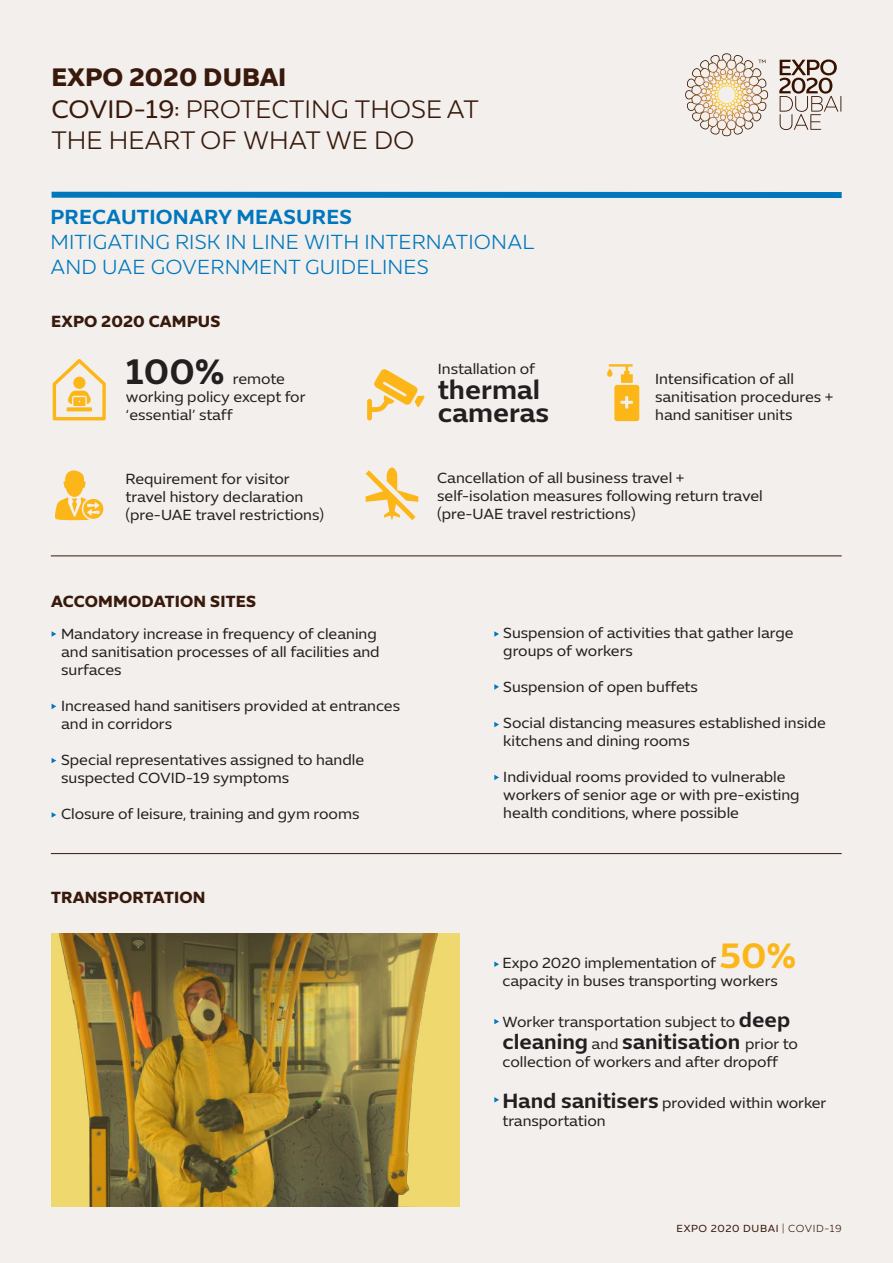
<style>
.page{position:relative;width:893px;height:1263px;background:#f2efec}
.page>*{position:absolute;margin:0;border:0;box-sizing:border-box;transform-origin:0 0}
.t1{font:600 36px "Expo Sans";color:#231f20}
.t2{font:600 36px "Expo Sans";color:#fcb618}
.t3{font:600 27px/22.5px "Expo Sans";color:#231f20}
.t4{font:300 25.8px/31px "Expo Sans";color:#38190b}
.t5{font:700 25.8px "Expo Sans";color:#38190b}
.t6{font:600 21px "Expo Sans";color:#231f20}
.t7{font:300 20.85px/25px "Expo Sans";letter-spacing:.01em;color:#0077bd}
.t8{font:600 20.85px "Expo Sans";letter-spacing:.01em;color:#0077bd}
.t9{font:700 16.5px "Expo Sans";letter-spacing:.01em;color:#38190b}
.t10{font:15px/18px "Expo Sans";color:#231f20}
.t11{font:10.5px "Expo Sans";letter-spacing:.06em;color:#38190b}
.s1{font-weight:400}
.s2{font-weight:600;font-size:21px}
.s3{font-weight:400;font-size:15px}
.s4{font-weight:300}
</style>
<div class="page">
<div style="left:52px;top:192px;width:790px;height:6px;background:#0077bd"></div>
<svg style="left:779px;top:59px;width:62px;height:71px"></svg>
<svg style="left:685px;top:53px;width:82px;height:83px"></svg>
<hr style="left:51px;top:556px;width:791px;height:1px;background:#38190b">
<hr style="left:51px;top:853px;width:791px;height:1px;background:#38190b">
<svg style="left:367px;top:369px;width:58px;height:51px"></svg>
<svg style="left:53px;top:359px;width:53px;height:61px"></svg>
<svg style="left:607px;top:364px;width:32px;height:57px"></svg>
<svg style="left:55px;top:470px;width:48px;height:50px"></svg>
<svg style="left:366px;top:467px;width:52px;height:53px"></svg>
<svg style="left:52px;top:631px;width:4px;height:6px"></svg>
<svg style="left:52px;top:704px;width:4px;height:5px"></svg>
<svg style="left:52px;top:758px;width:4px;height:5px"></svg>
<svg style="left:52px;top:812px;width:4px;height:6px"></svg>
<svg style="left:494px;top:631px;width:5px;height:6px"></svg>
<svg style="left:494px;top:684px;width:5px;height:5px"></svg>
<svg style="left:494px;top:722px;width:5px;height:5px"></svg>
<svg style="left:494px;top:775px;width:5px;height:5px"></svg>
<svg style="left:494px;top:961px;width:5px;height:6px"></svg>
<svg style="left:494px;top:1019px;width:5px;height:5px"></svg>
<svg style="left:494px;top:1097px;width:5px;height:5px"></svg>
<img style="left:51px;top:934px;width:409px;height:273px">
<h3 class="t5" style="left:51px;top:62px;width:237px">EXPO 2020 DUBAI</h3>
<h3 class="t4" style="left:51px;top:93px;width:429px"><span class="s1">COVID-19:</span> PROTECTING THOSE AT<br>THE HEART OF WHAT WE DO</h3>
<h3 class="t8" style="left:51px;top:204px;width:303px">PRECAUTIONARY MEASURES</h3>
<h3 class="t7" style="left:51px;top:229px;width:486px">MITIGATING RISK IN LINE WITH INTERNATIONAL<br>AND UAE GOVERNMENT GUIDELINES</h3>
<p class="t9" style="left:51px;top:312px;width:171px">EXPO 2020 CAMPUS</p>
<h1 class="t1" style="left:126px;top:350px;width:100px">100%</h1>
<p class="t10" style="left:126px;top:370px;width:181px;text-indent:107px">remote working policy except for ‘essential’ staff</p>
<p class="t10" style="left:126px;top:470px;width:200px">Requirement for visitor travel history declaration (pre-UAE travel restrictions)</p>
<p class="t9" style="left:51px;top:591px;width:206px">ACCOMMODATION SITES</p>
<p class="t10" style="left:61px;top:625px;width:320px">Mandatory increase in frequency of cleaning and sanitisation processes of all facilities and surfaces</p>
<p class="t10" style="left:61px;top:697px;width:341px">Increased hand sanitisers provided at entrances and in corridors</p>
<p class="t10" style="left:61px;top:751px;width:305px">Special representatives assigned to handle suspected COVID-19 symptoms</p>
<p class="t10" style="left:61px;top:805px;width:300px">Closure of leisure, training and gym rooms</p>
<p class="t9" style="left:51px;top:888px;width:156px">TRANSPORTATION</p>
<p class="t10" style="left:438px;top:360px;width:98px">Installation of</p>
<h2 class="t3" style="left:438px;top:379px;width:113px">thermal cameras</h2>
<p class="t10" style="left:655px;top:370px;width:180px">Intensification of all sanitisation procedures + hand sanitiser units</p>
<p class="t10" style="left:437px;top:468px;width:327px">Cancellation of all business travel + self-isolation measures following return travel (pre-UAE travel restrictions)</p>
<p class="t10" style="left:503px;top:624px;width:292px">Suspension of activities that gather large groups of workers</p>
<p class="t10" style="left:503px;top:678px;width:196px">Suspension of open buffets</p>
<p class="t10" style="left:503px;top:714px;width:324px">Social distancing measures established inside kitchens and dining rooms</p>
<p class="t10" style="left:503px;top:768px;width:298px">Individual rooms provided to vulnerable workers of senior age or with pre-existing health conditions, where possible</p>
<h1 class="t2" style="left:719px;top:935px;width:78px">50%</h1>
<p class="t10" style="left:503px;top:972px;width:277px">capacity in buses transporting workers</p>
<p class="t10" style="left:503px;top:1013px;width:289px">Worker transportation subject to <span class="s2">deep</span></p>
<h3 class="t6" style="left:503px;top:1030px;width:297px">cleaning <span class="s3">and</span> sanitisation <span class="s3">prior to</span></h3>
<p class="t10" style="left:503px;top:1053px;width:277px">collection of workers and after dropoff</p>
<p class="t10" style="left:503px;top:1094px;width:325px"><span class="s2">Hand sanitisers</span> provided within worker transportation</p>
<p class="t10" style="left:503px;top:954px;width:215px">Expo 2020 implementation of</p>
<p class="t11" style="left:677px;top:1222px;width:167px">EXPO 2020 DUBAI <span class="s4">| COVID-19</span></p>
</div>
